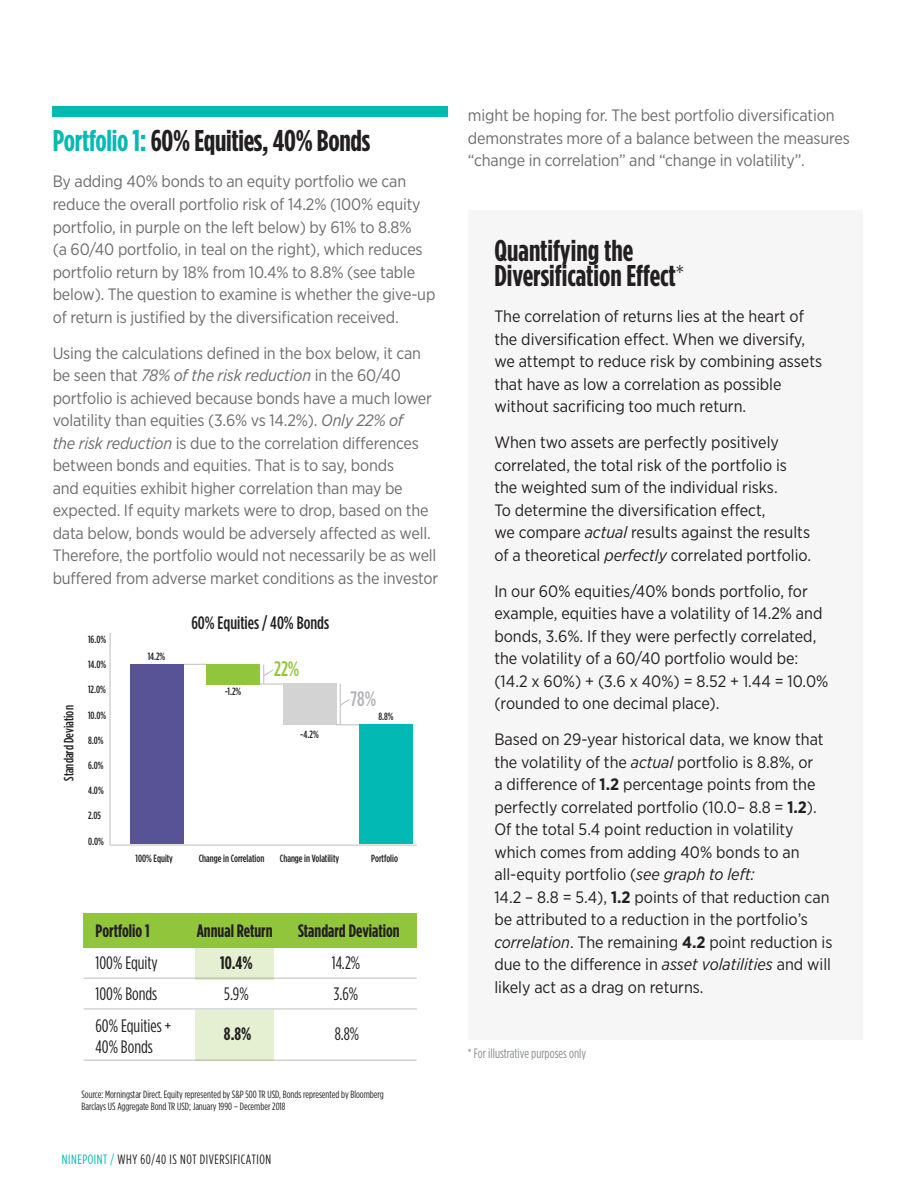
<style>
.page{position:relative;width:918px;height:1188px;background:#fff}
.page>*{position:absolute;margin:0;border:0;box-sizing:border-box;transform-origin:0 0}
.article_subhead{font:700 30px/25.5px "Gotham Condensed";letter-spacing:-.005em;color:#231f20}
.t1{font:500 21px "Gotham Condensed";color:#91c53b}
.t2{font:500 21px "Gotham Condensed";color:#b2b3b7}
.t3{font:18px "Gotham Condensed";color:#231f20}
.t4{font:700 18px "Gotham Condensed";color:#231f20}
.t5{font:500 18px "Gotham Condensed";color:#231f20}
.t6{font:16.5px/22.5px "Gotham Narrow";color:#231f20}
.article_body{font:16.5px/22.5px "Gotham Narrow";letter-spacing:-.01em;color:#6c6d70}
.t7{font:13.5px "Gotham Condensed";letter-spacing:.04em;color:#231f20}
.article_body-2{font:13.5px "Gotham Condensed";color:#8a8c8f}
.t8{font:500 13.5px "Gotham Condensed";color:#231f20}
.t9{font:10.5px/12.6px "Gotham Condensed";color:#231f20}
.t10{font:500 10.5px "Gotham Condensed";color:#231f20}
.s1{color:#03b9b4}
.s2{font-style:italic}
.s3{font-weight:300}
.s4{font-weight:700}
</style>
<div class="page">
<div style="left:52px;top:106px;width:396px;height:11px;background:#03b9b4"></div>
<div style="left:196px;top:948px;width:78px;height:31px;background:#e5f0d3"></div>
<div style="left:196px;top:1011px;width:78px;height:50px;background:#e5f0d3"></div>
<div style="left:130px;top:664px;width:53px;height:180px;background:#585396"></div>
<div style="left:206px;top:664px;width:54px;height:20px;background:#91c53b"></div>
<div style="left:283px;top:684px;width:53px;height:41px;background:#d3d3d3"></div>
<div style="left:359px;top:724px;width:54px;height:120px;background:#03b9b4"></div>
<hr style="left:110px;top:633px;width:1px;height:212px;background:#231f20">
<hr style="left:110px;top:845px;width:307px;height:1px;background:#231f20">
<svg style="left:183px;top:664px;width:23px;height:1px"></svg>
<svg style="left:336px;top:724px;width:23px;height:1px"></svg>
<hr style="left:340px;top:684px;width:1px;height:40px;background:#bcbdc0">
<svg style="left:260px;top:665px;width:23px;height:20px"></svg>
<svg style="left:339px;top:698px;width:11px;height:8px"></svg>
<div style="left:84px;top:914px;width:333px;height:34px;background:#91c53b"></div>
<hr style="left:84px;top:978px;width:333px;height:1px;background:#231f20">
<hr style="left:84px;top:1009px;width:333px;height:1px;background:#231f20">
<hr style="left:84px;top:1060px;width:333px;height:1px;background:#231f20">
<div style="left:468px;top:210px;width:395px;height:830px;background:#f6f6f6"></div>
<p class="article_subhead" style="left:53px;top:128px;width:319px"><span class="s1">Portfolio 1:</span> 60% Equities, 40% Bonds</p>
<p class="article_body" style="left:53px;top:170px;width:384px">By adding 40% bonds to an equity portfolio we can reduce the overall portfolio risk of 14.2% (100% equity portfolio, in purple on the left below) by 61% to 8.8%<br>(a 60/40 portfolio, in teal on the right), which reduces portfolio return by 18% from 10.4% to 8.8% (see table below). The question to examine is whether the give-up of return is justified by the diversification received.</p>
<p class="article_body" style="left:53px;top:341px;width:387px">Using the calculations defined in the box below, it can be seen that <span class="s2">78% of the risk reduction</span> in the 60/40 portfolio is achieved because bonds have a much lower volatility than equities (3.6% vs 14.2%). <span class="s2">Only 22% of<br>the risk reduction</span> is due to the correlation differences between bonds and equities. That is to say, bonds<br>and equities exhibit higher correlation than may be expected. If equity markets were to drop, based on the data below, bonds would be adversely affected as well.<br>Therefore, the portfolio would not necessarily be as well buffered from adverse market conditions as the investor</p>
<p class="t8" style="left:61px;top:781px;width:77px;rotate:-90deg">Standard Deviation</p>
<p class="t10" style="left:88px;top:633px;width:20px">16.0%</p>
<p class="t10" style="left:88px;top:658px;width:20px">14.0%</p>
<p class="t10" style="left:88px;top:684px;width:19px">12.0%</p>
<p class="t10" style="left:88px;top:709px;width:20px">10.0%</p>
<p class="t10" style="left:88px;top:734px;width:17px">8.0%</p>
<p class="t10" style="left:88px;top:759px;width:17px">6.0%</p>
<p class="t10" style="left:88px;top:784px;width:17px">4.0%</p>
<p class="t10" style="left:88px;top:810px;width:14px">2.05</p>
<p class="t10" style="left:88px;top:835px;width:17px">0.0%</p>
<p class="t10" style="left:148px;top:650px;width:19px">14.2%</p>
<p class="t5" style="left:191px;top:613px;width:139px">60% Equities / 40% Bonds</p>
<p class="t10" style="left:225px;top:685px;width:18px">-1.2%</p>
<p class="t1" style="left:274px;top:657px;width:27px">22%</p>
<p class="t10" style="left:300px;top:729px;width:20px">-4.2%</p>
<p class="t2" style="left:351px;top:686px;width:27px">78%</p>
<p class="t10" style="left:378px;top:710px;width:17px">8.8%</p>
<p class="t10" style="left:136px;top:852px;width:39px">100% Equity</p>
<p class="t10" style="left:199px;top:852px;width:67px">Change in Correlation</p>
<p class="t10" style="left:280px;top:852px;width:61px">Change in Volatility</p>
<p class="t10" style="left:371px;top:852px;width:28px">Portfolio</p>
<p class="t4" style="left:96px;top:920px;width:56px">Portfolio 1</p>
<p class="t4" style="left:197px;top:920px;width:77px">Annual Return</p>
<p class="t4" style="left:298px;top:920px;width:103px">Standard Deviation</p>
<p class="t3" style="left:96px;top:952px;width:64px">100% Equity</p>
<p class="t4" style="left:220px;top:952px;width:34px">10.4%</p>
<p class="t3" style="left:332px;top:952px;width:30px">14.2%</p>
<p class="t3" style="left:96px;top:984px;width:63px">100% Bonds</p>
<p class="t3" style="left:224px;top:984px;width:26px">5.9%</p>
<p class="t3" style="left:334px;top:984px;width:26px">3.6%</p>
<p class="t3" style="left:96px;top:1015px;width:77px">60% Equities +</p>
<p class="t3" style="left:96px;top:1036px;width:59px">40% Bonds</p>
<p class="t4" style="left:224px;top:1023px;width:29px">8.8%</p>
<p class="t3" style="left:335px;top:1024px;width:26px">8.8%</p>
<p class="t9" style="left:81px;top:1087px;width:304px">Source: Morningstar Direct. Equity represented by S&amp;P 500 TR USD, Bonds represented by Bloomberg<br>Barclays US Aggregate Bond TR USD; January 1990 – December 2018</p>
<p class="t7" style="left:62px;top:1151px;width:211px"><span class="s1">NINEPOINT /</span> WHY 60/40 IS NOT DIVERSIFICATION</p>
<p class="article_body" style="left:468px;top:104px;width:383px">might be hoping for. The best portfolio diversification demonstrates more of a balance between the measures “change in correlation” and “change in volatility”.</p>
<p class="article_subhead" style="left:494px;top:237px;width:191px">Quantifying the<br>Diversification Effect<span class="s3">*</span></p>
<p class="t6" style="left:494px;top:305px;width:329px">The correlation of returns lies at the heart of the diversification effect. When we diversify, we attempt to reduce risk by combining assets that have as low a correlation as possible without sacrificing too much return.</p>
<p class="t6" style="left:494px;top:431px;width:318px">When two assets are perfectly positively correlated, the total risk of the portfolio is the weighted sum of the individual risks.<br>To determine the diversification effect,<br>we compare <span class="s2">actual</span> results against the results of a theoretical <span class="s2">perfectly</span> correlated portfolio.</p>
<p class="t6" style="left:494px;top:579px;width:335px">In our 60% equities/40% bonds portfolio, for example, equities have a volatility of 14.2% and bonds, 3.6%. If they were perfectly correlated, the volatility of a 60/40 portfolio would be: (14.2 x 60%) + (3.6 x 40%) = 8.52 + 1.44 = 10.0% (rounded to one decimal place).</p>
<p class="t6" style="left:494px;top:728px;width:340px">Based on 29-year historical data, we know that the volatility of the <span class="s2">actual</span> portfolio is 8.8%, or<br>a difference of <span class="s4">1.2</span> percentage points from the perfectly correlated portfolio (10.0– 8.8 = <span class="s4">1.2</span>).<br>Of the total 5.4 point reduction in volatility which comes from adding 40% bonds to an all-equity portfolio (<span class="s2">see graph to left:<br></span>14.2 – 8.8 = 5.4), <span class="s4">1.2</span> points of that reduction can be attributed to a reduction in the portfolio’s <span class="s2">correlation</span>. The remaining <span class="s4">4.2</span> point reduction is due to the difference in <span class="s2">asset volatilities</span> and will likely act as a drag on returns.</p>
<p class="article_body-2" style="left:468px;top:1046px;width:120px">* For illustrative purposes only</p>
</div>
